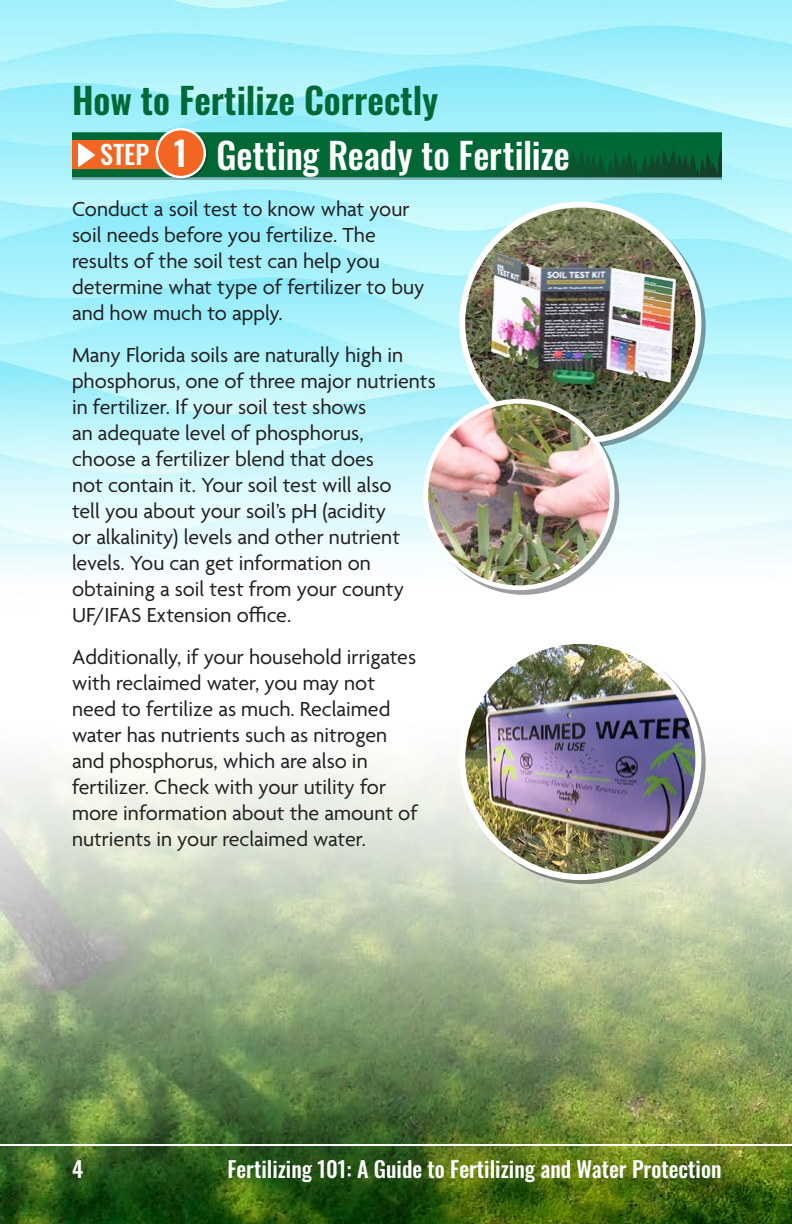
<style>
.page{position:relative;width:792px;height:1224px;background:#fff}
.page>*{position:absolute;margin:0;border:0;box-sizing:border-box;transform-origin:0 0}
.t1{font:600 36px/54.6px "Oswald";color:#016936}
.t2{font:22px/26px "Agenda";color:#231f20}
.t3{font:500 22px "Oswald";color:#fff}
.s1{font-weight:500;font-size:26px;color:#fff}
.s2{font-size:33.8px;color:#fff}
.s3{font-weight:500;color:#fff}
</style>
<div class="page">
<img style="left:0;top:671px;width:792px;height:553px">
<img style="left:0;top:0;width:792px;height:595px">
<hr style="left:0;top:1144px;width:792px;height:2px;background:#fff">
<img style="left:780px;top:683px;width:12px;height:446px">
<svg style="left:72px;top:177px;width:650px;height:3px;background:#74abae"></svg>
<svg style="left:156px;top:128px;width:50px;height:50px"></svg>
<svg style="left:72px;top:132px;width:650px;height:45px;background:#276736"></svg>
<img style="left:462px;top:205px;width:236px;height:236px;border-radius:118px">
<div style="left:459px;top:202px;width:242px;height:242px;border:6px solid #fff;border-radius:50%"></div>
<img style="left:462px;top:641px;width:236px;height:236px;border-radius:118px">
<div style="left:459px;top:638px;width:242px;height:242px;border:6px solid #fff;border-radius:50%"></div>
<img style="left:426px;top:401px;width:186px;height:187px;border-radius:93px">
<div style="left:423px;top:399px;width:192px;height:191px;border:5px solid #fff;border-radius:50%"></div>
<h1 class="t1" style="left:100px;top:75px;width:471px;text-indent:-28px">How to Fertilize Correctly<br><span class="s1">STEP</span> <span class="s2">1</span> <span class="s3">Getting Ready to Fertilize</span></h1>
<p class="t2" style="left:72px;top:197px;width:354px">Conduct a soil test to know what your soil needs before you fertilize. The results of the soil test can help you determine what type of fertilizer to buy and how much to apply.</p>
<p class="t2" style="left:72px;top:343px;width:365px">Many Florida soils are naturally high in phosphorus, one of three major nutrients in fertilizer. If your soil test shows<br>an adequate level of phosphorus,<br>choose a fertilizer blend that does<br>not contain it. Your soil test will also<br>tell you about your soil’s pH (acidity<br>or alkalinity) levels and other nutrient levels. You can get information on obtaining a soil test from your county UF/IFAS Extension office.</p>
<p class="t2" style="left:72px;top:645px;width:347px">Additionally, if your household irrigates with reclaimed water, you may not need to fertilize as much. Reclaimed water has nutrients such as nitrogen and phosphorus, which are also in fertilizer. Check with your utility for more information about the amount of nutrients in your reclaimed water.</p>
<p class="t3" style="left:72px;top:1158px;width:13px">4</p>
<p class="t3" style="left:227px;top:1158px;width:496px">Fertilizing 101: A Guide to Fertilizing and Water Protection</p>
</div>
